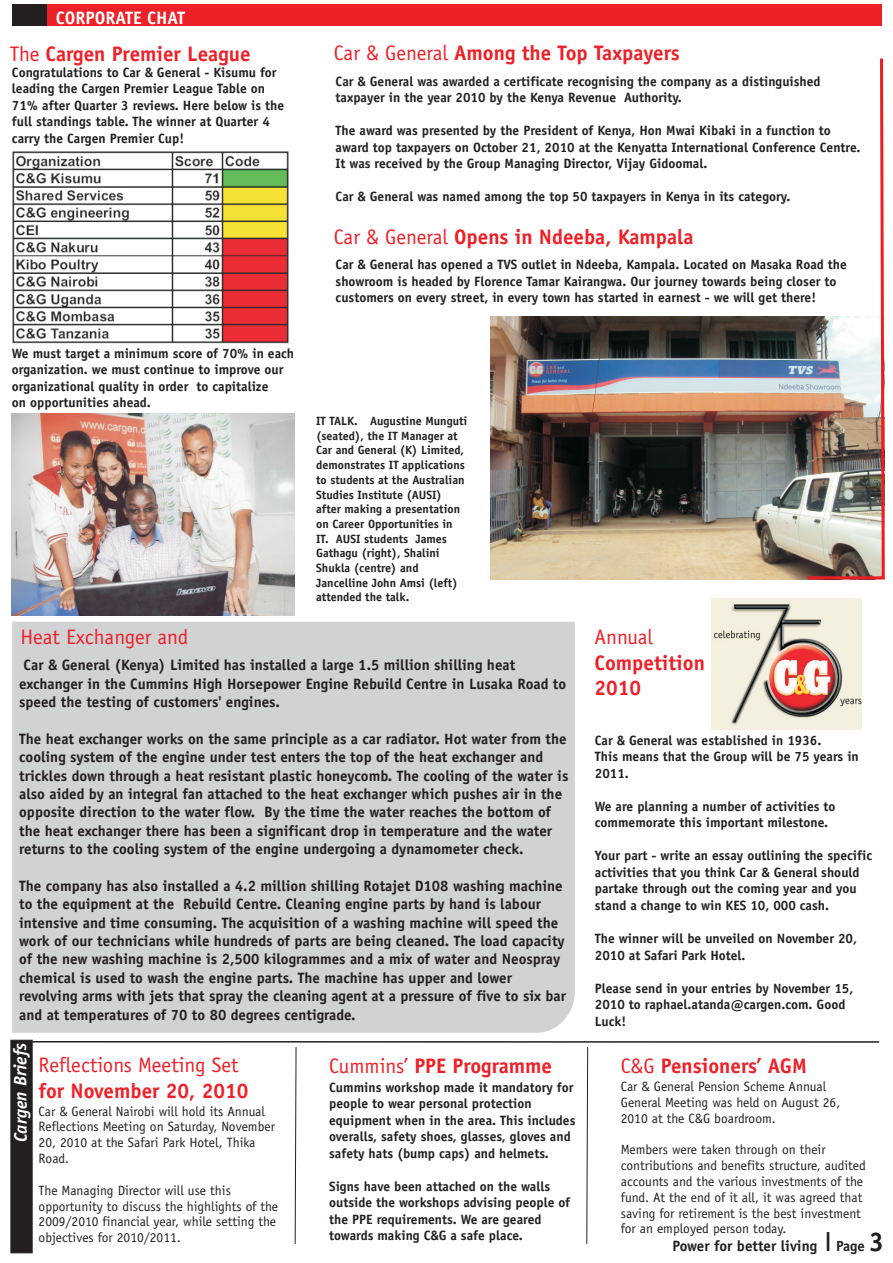
<style>
.page{position:relative;width:893px;height:1263px;background:#fff}
.page>*{position:absolute;margin:0;border:0;box-sizing:border-box;transform-origin:0 0}
.t1{font:700 21px/25.7px "Officina Sans Std";color:#ee2028}
.t2{font:21px "Officina Sans Std";color:#ee2028}
.t3{font:700 18px "Officina Sans Std";color:#fff}
.t4{font:italic 700 18px "Officina Sans Std";letter-spacing:-.005em;color:#fff}
.t5{font:700 15px/18.5px "Officina Sans Std";color:#231f20}
.t6{font:700 13.5px/16.5px "Officina Sans Std";color:#231f20}
.t7{font:13.5px/15.9px "Officina Sans Std";color:#231f20}
.t8{font:700 12px/14.7px "Officina Sans Std";color:#231f20}
.s1{font-weight:400}
.s2{font-family:"Arial";font-weight:400;font-size:26.55px}
.s3{font-size:14.7px}
.s4{font-size:27px}
</style>
<div class="page">
<div style="left:12px;top:622px;width:563px;height:411px;background:#d1d2d4"></div>
<hr style="left:18px;top:1041px;width:861px;height:2px;background:#231f20">
<div style="left:11px;top:1040px;width:21px;height:213px;background:#231f20"></div>
<svg style="left:586px;top:1047px;width:2px;height:197px"></svg>
<svg style="left:294px;top:1047px;width:3px;height:197px"></svg>
<div style="left:12px;top:5px;width:870px;height:21px;background:#ee2028"></div>
<div style="left:12px;top:5px;width:34px;height:21px;background:#231f20"></div>
<img style="left:12px;top:151px;width:277px;height:193px">
<img style="left:12px;top:413px;width:283px;height:202px">
<img style="left:490px;top:317px;width:315px;height:262px">
<img style="left:805px;top:58px;width:80px;height:522px">
<img style="left:711px;top:599px;width:150px;height:130px">
<h2 class="t3" style="left:56px;top:11px;width:131px">CORPORATE CHAT</h2>
<h1 class="t1" style="left:10px;top:43px;width:242px"><span class="s1">The</span> Cargen Premier League</h1>
<p class="t6" style="left:12px;top:65px;width:274px">Congratulations to Car &amp; General - Kisumu for leading the Cargen Premier League Table on 71% after Quarter 3 reviews. Here below is the full standings table. The winner at Quarter 4 carry the Cargen Premier Cup!</p>
<p class="t6" style="left:12px;top:346px;width:284px">We must target a minimum score of 70% in each organization. we must continue to improve our organizational quality in order to capitalize<br>on opportunities ahead.</p>
<h1 class="t1" style="left:334px;top:43px;width:347px"><span class="s1">Car &amp; General</span> Among the Top Taxpayers</h1>
<p class="t6" style="left:336px;top:74px;width:486px">Car &amp; General was awarded a certificate recognising the company as a distinguished taxpayer in the year 2010 by the Kenya Revenue Authority.</p>
<p class="t6" style="left:336px;top:124px;width:526px">The award was presented by the President of Kenya, Hon Mwai Kibaki in a function to award top taxpayers on October 21, 2010 at the Kenyatta International Conference Centre.<br>It was received by the Group Managing Director, Vijay Gidoomal.</p>
<p class="t6" style="left:336px;top:190px;width:456px">Car &amp; General was named among the top 50 taxpayers in Kenya in its category.</p>
<h1 class="t1" style="left:334px;top:227px;width:361px"><span class="s1">Car &amp; General</span> Opens in Ndeeba, Kampala</h1>
<p class="t6" style="left:336px;top:258px;width:513px">Car &amp; General has opened a TVS outlet in Ndeeba, Kampala. Located on Masaka Road the showroom is headed by Florence Tamar Kairangwa. Our journey towards being closer to customers on every street, in every town has started in earnest - we will get there!</p>
<p class="t8" style="left:316px;top:415px;width:153px">IT TALK. Augustine Munguti (seated), the IT Manager at<br>Car and General (K) Limited, demonstrates IT applications to students at the Australian<br>Studies Institute (AUSI) after making a presentation on Career Opportunities in<br>IT. AUSI students James<br>Gathagu (right), Shalini<br>Shukla (centre) and<br>Jancelline John Amsi (left) attended the talk.</p>
<h1 class="t2" style="left:21px;top:629px;width:169px">Heat Exchanger and</h1>
<p class="t5" style="left:19px;top:658px;width:549px">Car &amp; General (Kenya) Limited has installed a large 1.5 million shilling heat exchanger in the Cummins High Horsepower Engine Rebuild Centre in Lusaka Road to speed the testing of customers' engines.</p>
<p class="t5" style="left:19px;top:731px;width:551px">The heat exchanger works on the same principle as a car radiator. Hot water from the cooling system of the engine under test enters the top of the heat exchanger and trickles down through a heat resistant plastic honeycomb. The cooling of the water is also aided by an integral fan attached to the heat exchanger which pushes air in the opposite direction to the water flow. By the time the water reaches the bottom of the heat exchanger there has been a significant drop in temperature and the water returns to the cooling system of the engine undergoing a dynamometer check.</p>
<p class="t5" style="left:19px;top:878px;width:548px">The company has also installed a 4.2 million shilling Rotajet D108 washing machine to the equipment at the Rebuild Centre. Cleaning engine parts by hand is labour intensive and time consuming. The acquisition of a washing machine will speed the work of our technicians while hundreds of parts are being cleaned. The load capacity of the new washing machine is 2,500 kilogrammes and a mix of water and Neospray chemical is used to wash the engine parts. The machine has upper and lower revolving arms with jets that spray the cleaning agent at a pressure of five to six bar and at temperatures of 70 to 80 degrees centigrade.</p>
<h2 class="t4" style="left:14px;top:1133px;width:93px;rotate:-90deg">a enB efs</h2>
<h2 class="t4" style="left:13px;top:1076px;width:13px;rotate:-90deg">ri</h2>
<h2 class="t4" style="left:14px;top:1142px;width:35px;rotate:-90deg">C rg</h2>
<h1 class="t2" style="left:39px;top:1057px;width:201px">Reflections Meeting Set</h1>
<h1 class="t1" style="left:39px;top:1080px;width:211px">for November 20, 2010</h1>
<p class="t7" style="left:39px;top:1104px;width:238px">Car &amp; General Nairobi will hold its Annual<br>Reflections Meeting on Saturday, November<br>20, 2010 at the Safari Park Hotel, Thika<br>Road.</p>
<p class="t7" style="left:39px;top:1184px;width:241px">The Managing Director will use this opportunity to discuss the highlights of the 2009/2010 financial year, while setting the objectives for 2010/2011.</p>
<h1 class="t1" style="left:329px;top:1055px;width:224px"><span class="s1">Cummins’</span> PPE Programme</h1>
<p class="t6" style="left:329px;top:1080px;width:248px">Cummins workshop made it mandatory for people to wear personal protection equipment when in the area. This includes overalls, safety shoes, glasses, gloves and safety hats (bump caps) and helmets.</p>
<p class="t6" style="left:329px;top:1179px;width:243px">Signs have been attached on the walls outside the workshops advising people of the PPE requirements. We are geared towards making C&amp;G a safe place.</p>
<h1 class="t2" style="left:594px;top:629px;width:60px">Annual</h1>
<h1 class="t1" style="left:594px;top:652px;width:112px">Competition<br>2010</h1>
<p class="t6" style="left:595px;top:733px;width:265px">Car &amp; General was established in 1936.<br>This means that the Group will be 75 years in<br>2011.</p>
<p class="t6" style="left:595px;top:799px;width:242px">We are planning a number of activities to commemorate this important milestone.</p>
<p class="t6" style="left:595px;top:849px;width:279px">Your part - write an essay outlining the specific activities that you think Car &amp; General should partake through out the coming year and you stand a change to win KES 10, 000 cash.</p>
<p class="t6" style="left:595px;top:932px;width:264px">The winner will be unveiled on November 20,<br>2010 at Safari Park Hotel.</p>
<p class="t6" style="left:595px;top:981px;width:260px">Please send in your entries by November 15,<br>2010 to raphael.atanda@cargen.com. Good<br>Luck!</p>
<h1 class="t1" style="left:621px;top:1055px;width:187px"><span class="s1">C&amp;G</span> Pensioners’ AGM</h1>
<p class="t7" style="left:621px;top:1080px;width:221px">Car &amp; General Pension Scheme Annual<br>General Meeting was held on August 26,<br>2010 at the C&amp;G boardroom.</p>
<p class="t7" style="left:621px;top:1143px;width:247px">Members were taken through on their contributions and benefits structure, audited accounts and the various investments of the fund. At the end of it all, it was agreed that saving for retirement is the best investment for an employed person today.</p>
<p class="t5" style="left:672px;top:1238px;width:213px">Power for better living <span class="s2">I</span> <span class="s3">Page</span> <span class="s4">3</span></p>
</div>
